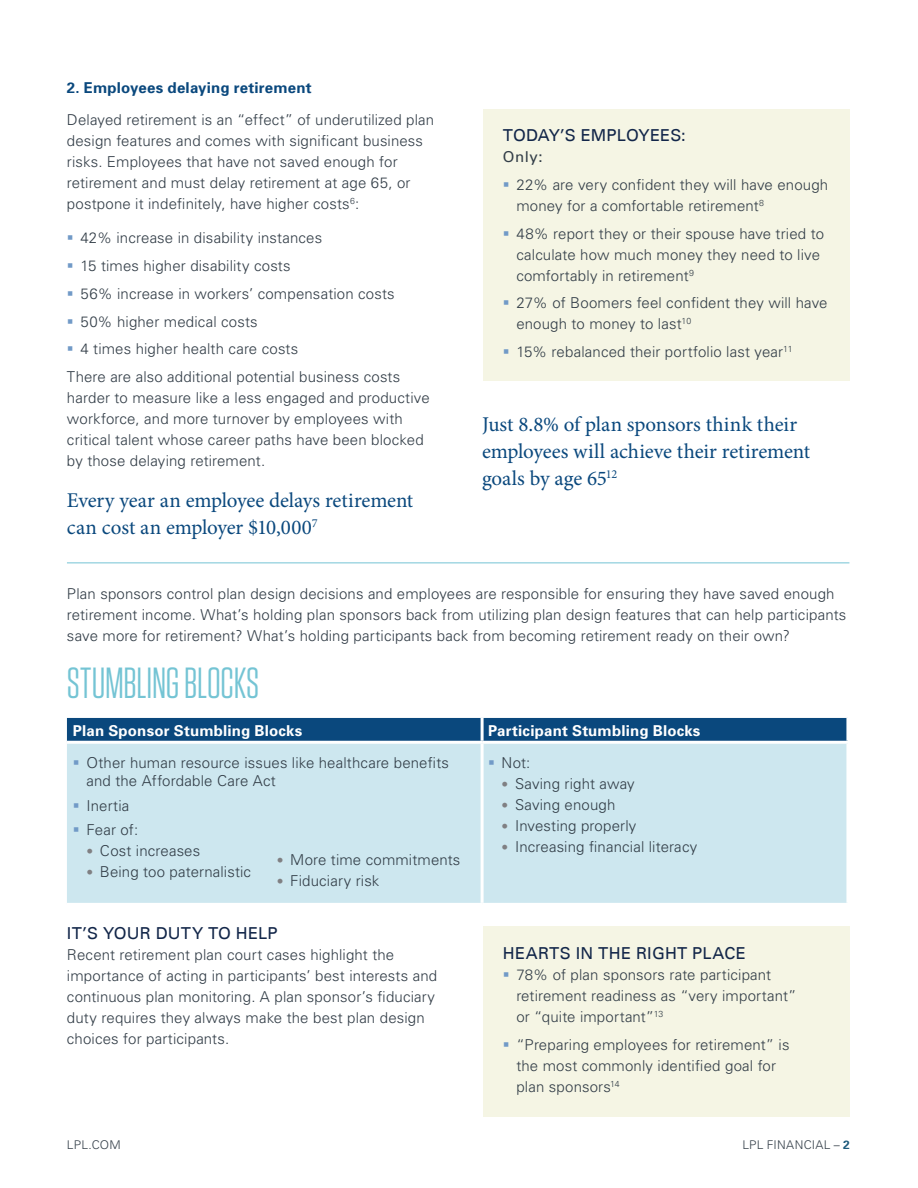
<style>
.page{position:relative;width:918px;height:1188px;background:#fff}
.page>*{position:absolute;margin:0;border:0;box-sizing:border-box;transform-origin:0 0}
.Section_Header_-_cap{font:43.5px "Tungsten Narrow";letter-spacing:-.005em;color:#74c4d4}
.Minion_intro_or_pull{font:21px/27px "Minion Pro";letter-spacing:-.005em;color:#0a487d}
._2_Subhead{font:16.5px "Univers LT";letter-spacing:.015em;color:#122649}
._4_Body_Text{font:300 15px/21px "Univers";letter-spacing:.01em;color:#323d47}
.Sub-head_bold_upper{font:700 15px "Univers";letter-spacing:.015em;color:#fff}
.Sub-head_bold_upper-2{font:700 15px "Univers";letter-spacing:.015em;color:#0a487d}
._7_Bullet_text{font:15px "Univers";color:#323d47}
.t1{font:300 12px "Univers";letter-spacing:.02em;color:#323d47}
.s1{font-size:13.5px;color:#808083}
.s2{font-weight:700;color:#1d5a7c}
</style>
<div class="page">
<div style="left:483px;top:109px;width:366px;height:271px;background:#f5f5e4"></div>
<hr style="left:67px;top:563px;width:782px;height:1px;background:#74c4d4">
<div style="left:67px;top:718px;width:779px;height:23px;background:#0a487d"></div>
<div style="left:67px;top:744px;width:779px;height:159px;background:#cde7ef"></div>
<hr style="left:481px;top:718px;width:3px;height:23px;background:#fff">
<hr style="left:481px;top:744px;width:3px;height:159px;background:#fff">
<div style="left:483px;top:927px;width:366px;height:190px;background:#f5f5e4"></div>
<svg style="left:74px;top:760px;width:5px;height:5px"></svg>
<svg style="left:74px;top:803px;width:5px;height:4px"></svg>
<svg style="left:74px;top:828px;width:5px;height:4px"></svg>
<svg style="left:489px;top:760px;width:5px;height:5px"></svg>
<p class="Sub-head_bold_upper-2" style="left:67px;top:78px;width:246px">2. Employees delaying retirement</p>
<p class="_4_Body_Text" style="left:67px;top:109px;width:369px">Delayed retirement is an “effect” of underutilized plan design features and comes with significant business risks. Employees that have not saved enough for retirement and must delay retirement at age 65, or postpone it indefinitely, have higher costs<sup>6</sup>:</p>
<p class="_4_Body_Text" style="left:80px;top:227px;width:243px">42% increase in disability instances</p>
<p class="_4_Body_Text" style="left:80px;top:255px;width:212px">15 times higher disability costs</p>
<p class="_4_Body_Text" style="left:80px;top:283px;width:316px">56% increase in workers’ compensation costs</p>
<p class="_4_Body_Text" style="left:80px;top:310px;width:179px">50% higher medical costs</p>
<p class="_4_Body_Text" style="left:80px;top:338px;width:219px">4 times higher health care costs</p>
<p class="_4_Body_Text" style="left:67px;top:366px;width:364px">There are also additional potential business costs harder to measure like a less engaged and productive workforce, and more turnover by employees with critical talent whose career paths have been blocked by those delaying retirement.</p>
<p class="Minion_intro_or_pull" style="left:67px;top:486px;width:348px">Every year an employee delays retirement can cost an employer $10,000<sup>7</sup></p>
<p class="_2_Subhead" style="left:503px;top:126px;width:185px">TODAY’S EMPLOYEES:</p>
<p class="_7_Bullet_text" style="left:503px;top:148px;width:41px">Only:</p>
<p class="_4_Body_Text" style="left:516px;top:174px;width:313px">22% are very confident they will have enough money for a comfortable retirement<sup>8</sup></p>
<p class="_4_Body_Text" style="left:516px;top:222px;width:309px">48% report they or their spouse have tried to calculate how much money they need to live comfortably in retirement<sup>9</sup></p>
<p class="_4_Body_Text" style="left:516px;top:292px;width:313px">27% of Boomers feel confident they will have enough to money to last<sup>10</sup></p>
<p class="_4_Body_Text" style="left:516px;top:341px;width:278px">15% rebalanced their portfolio last year<sup>11</sup></p>
<p class="Minion_intro_or_pull" style="left:482px;top:411px;width:330px">Just 8.8% of plan sponsors think their employees will achieve their retirement goals by age 65<sup>12</sup></p>
<p class="_4_Body_Text" style="left:67px;top:583px;width:781px">Plan sponsors control plan design decisions and employees are responsible for ensuring they have saved enough retirement income. What’s holding plan sponsors back from utilizing plan design features that can help participants save more for retirement? What’s holding participants back from becoming retirement ready on their own?</p>
<p class="Section_Header_-_cap" style="left:67px;top:662px;width:194px">STUMBLING BLOCKS</p>
<p class="Sub-head_bold_upper" style="left:73px;top:721px;width:231px">Plan Sponsor Stumbling Blocks</p>
<p class="Sub-head_bold_upper" style="left:488px;top:721px;width:214px">Participant Stumbling Blocks</p>
<p class="_4_Body_Text" style="left:86px;top:753px;width:364px;line-height:18px">Other human resource issues like healthcare benefits and the Affordable Care Act</p>
<p class="_4_Body_Text" style="left:86px;top:794px;width:44px">Inertia</p>
<p class="_4_Body_Text" style="left:86px;top:819px;width:53px">Fear of:</p>
<p class="_4_Body_Text" style="left:86px;top:840px;width:115px"><span class="s1">•</span> Cost increases</p>
<p class="_4_Body_Text" style="left:86px;top:861px;width:166px"><span class="s1">•</span> Being too paternalistic</p>
<p class="_4_Body_Text" style="left:502px;top:752px;width:30px">Not:</p>
<p class="_4_Body_Text" style="left:502px;top:773px;width:135px"><span class="s1">•</span> Saving right away</p>
<p class="_4_Body_Text" style="left:502px;top:794px;width:115px"><span class="s1">•</span> Saving enough</p>
<p class="_4_Body_Text" style="left:502px;top:815px;width:136px"><span class="s1">•</span> Investing properly</p>
<p class="_4_Body_Text" style="left:502px;top:836px;width:197px"><span class="s1">•</span> Increasing financial literacy</p>
<p class="_4_Body_Text" style="left:277px;top:849px;width:185px"><span class="s1">•</span> More time commitments</p>
<p class="_4_Body_Text" style="left:277px;top:870px;width:104px"><span class="s1">•</span> Fiduciary risk</p>
<p class="_2_Subhead" style="left:67px;top:923px;width:212px">IT’S YOUR DUTY TO HELP</p>
<p class="_4_Body_Text" style="left:67px;top:943px;width:372px">Recent retirement plan court cases highlight the importance of acting in participants’ best interests and continuous plan monitoring. A plan sponsor’s fiduciary duty requires they always make the best plan design choices for participants.</p>
<p class="_2_Subhead" style="left:503px;top:943px;width:245px">HEARTS IN THE RIGHT PLACE</p>
<p class="_4_Body_Text" style="left:516px;top:964px;width:282px">78% of plan sponsors rate participant retirement readiness as “very important” or “quite important”<sup>13</sup></p>
<p class="_4_Body_Text" style="left:516px;top:1033px;width:275px">“Preparing employees for retirement” is the most commonly identified goal for plan sponsors<sup>14</sup></p>
<p class="t1" style="left:67px;top:1138px;width:55px">LPL.COM</p>
<p class="t1" style="left:742px;top:1138px;width:109px">LPL FINANCIAL – <span class="s2">2</span></p>
</div>
